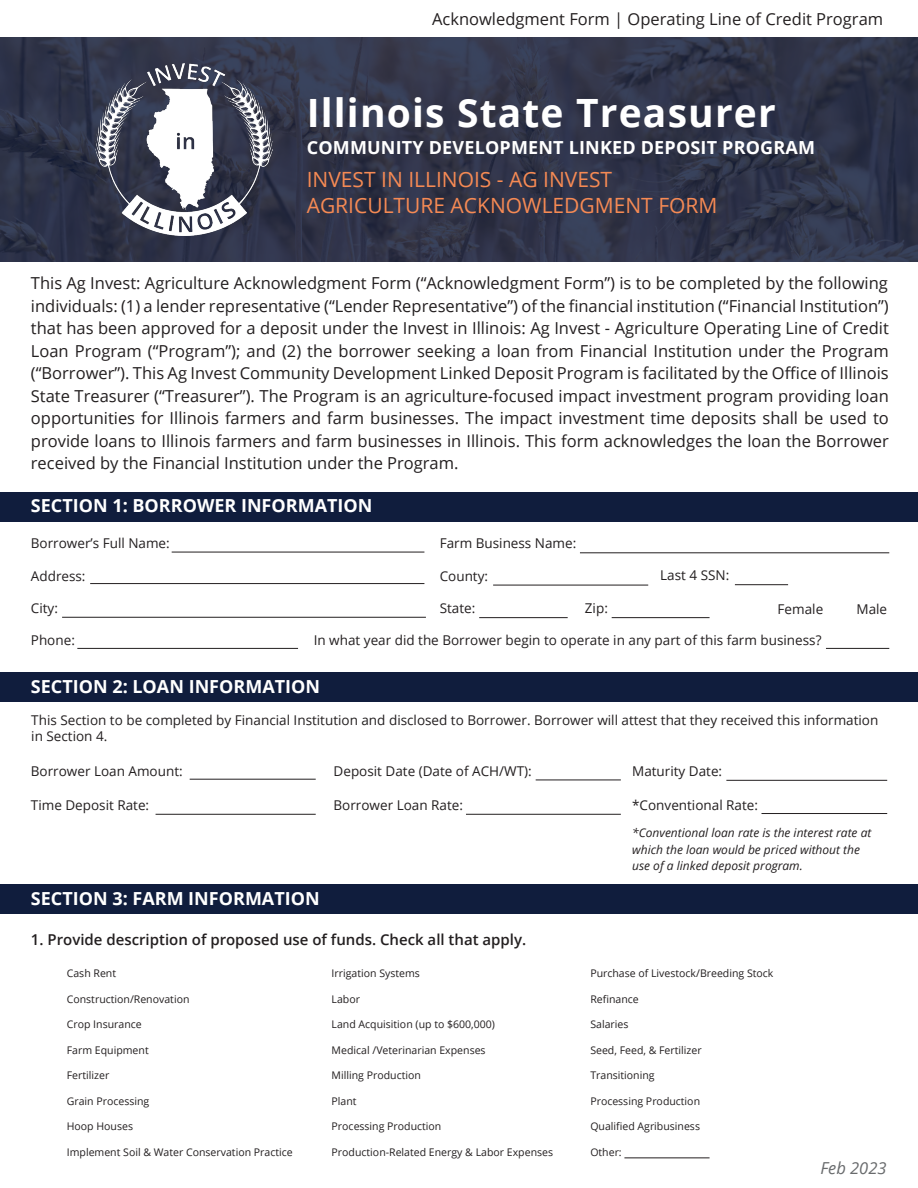
<style>
.page{position:relative;width:918px;height:1188px;background:#fff}
.page>*{position:absolute;margin:0;border:0;box-sizing:border-box;transform-origin:0 0}
.t1{font:700 39px "Open Sans";letter-spacing:.03em;color:#fff}
.t2{font:21px "Open Sans";color:#f68a54}
.t3{font:700 18px "Open Sans";color:#fff}
.t4{font:16.5px/22.5px "Open Sans";color:#231f20;text-align:justify}
.t5{font:italic 16.5px "Open Sans";color:#696b6d}
.t6{font:600 15px "Open Sans";color:#231f20}
.t7{font:13.5px/16.2px "Open Sans";color:#231f20}
.t8{font:italic 12px/16.5px "Open Sans";color:#231f20}
.t9{font:10.5px "Open Sans";color:#231f20}
</style>
<div class="page">
<svg style="left:0;top:37px;width:918px;height:225px;background:#303449"></svg>
<img style="left:96px;top:64px;width:177px;height:171px">
<div style="left:0;top:493px;width:918px;height:29px;background:#101d3d"></div>
<hr style="left:172px;top:552px;width:252px;height:1px;background:#231f20">
<hr style="left:90px;top:583px;width:334px;height:1px;background:#231f20">
<hr style="left:62px;top:617px;width:364px;height:1px;background:#231f20">
<hr style="left:77px;top:648px;width:221px;height:1px;background:#231f20">
<hr style="left:826px;top:648px;width:63px;height:1px;background:#231f20">
<hr style="left:493px;top:585px;width:155px;height:1px;background:#231f20">
<hr style="left:479px;top:617px;width:89px;height:1px;background:#231f20">
<hr style="left:580px;top:552px;width:309px;height:1px;background:#231f20">
<hr style="left:735px;top:584px;width:53px;height:1px;background:#231f20">
<hr style="left:612px;top:617px;width:98px;height:1px;background:#231f20">
<div style="left:0;top:672px;width:918px;height:29px;background:#101d3d"></div>
<hr style="left:190px;top:779px;width:126px;height:1px;background:#231f20">
<hr style="left:156px;top:814px;width:160px;height:1px;background:#231f20">
<hr style="left:466px;top:814px;width:155px;height:1px;background:#231f20">
<hr style="left:762px;top:813px;width:125px;height:1px;background:#231f20">
<hr style="left:536px;top:780px;width:85px;height:1px;background:#231f20">
<hr style="left:726px;top:780px;width:161px;height:1px;background:#231f20">
<div style="left:0;top:885px;width:918px;height:29px;background:#101d3d"></div>
<hr style="left:624px;top:1158px;width:86px;height:1px;background:#231f20">
<p class="t4" style="left:432px;top:7px;width:453px">Acknowledgment Form | Operating Line of Credit Program</p>
<p class="t1" style="left:307px;top:85px;width:471px">Illinois State Treasurer</p>
<p class="t3" style="left:307px;top:135px;width:510px">COMMUNITY DEVELOPMENT LINKED DEPOSIT PROGRAM</p>
<p class="t2" style="left:307px;top:165px;width:307px">INVEST IN ILLINOIS - AG INVEST</p>
<p class="t2" style="left:307px;top:191px;width:412px">AGRICULTURE ACKNOWLEDGMENT FORM</p>
<p class="t4" style="left:31px;top:272px;width:859px">This Ag Invest: Agriculture Acknowledgment Form (“Acknowledgment Form”) is to be completed by the following</p>
<p class="t4" style="left:31px;top:294px;width:859px">individuals: (1) a lender representative (“Lender Representative”) of the financial institution (“Financial Institution”) that has been approved for a deposit under the Invest in Illinois: Ag Invest - Agriculture Operating Line of Credit Loan Program (“Program”); and (2) the borrower seeking a loan from Financial Institution under the Program (“Borrower”). This Ag Invest Community Development Linked Deposit Program is facilitated by the Office of Illinois State Treasurer (“Treasurer”). The Program is an agriculture-focused impact investment program providing loan opportunities for Illinois farmers and farm businesses. The impact investment time deposits shall be used to provide loans to Illinois farmers and farm businesses in Illinois. This form acknowledges the loan the Borrower received by the Financial Institution under the Program.</p>
<p class="t3" style="left:31px;top:493px;width:343px">SECTION 1: BORROWER INFORMATION</p>
<p class="t7" style="left:31px;top:535px;width:140px">Borrower’s Full Name:</p>
<p class="t7" style="left:440px;top:535px;width:138px">Farm Business Name:</p>
<p class="t7" style="left:31px;top:567px;width:56px">Address:</p>
<p class="t7" style="left:31px;top:600px;width:29px">City:</p>
<p class="t7" style="left:31px;top:631px;width:46px">Phone:</p>
<p class="t7" style="left:440px;top:567px;width:50px">County:</p>
<p class="t7" style="left:660px;top:567px;width:71px">Last 4 SSN:</p>
<p class="t7" style="left:585px;top:600px;width:24px">Zip:</p>
<p class="t7" style="left:778px;top:601px;width:47px">Female</p>
<p class="t7" style="left:857px;top:601px;width:32px">Male</p>
<p class="t7" style="left:440px;top:600px;width:37px">State:</p>
<p class="t7" style="left:314px;top:631px;width:509px">In what year did the Borrower begin to operate in any part of this farm business?</p>
<p class="t3" style="left:31px;top:673px;width:291px">SECTION 2: LOAN INFORMATION</p>
<p class="t7" style="left:31px;top:711px;width:849px">This Section to be completed by Financial Institution and disclosed to Borrower. Borrower will attest that they received this information in Section 4.</p>
<p class="t7" style="left:31px;top:762px;width:153px">Borrower Loan Amount:</p>
<p class="t7" style="left:334px;top:762px;width:200px">Deposit Date (Date of ACH/WT):</p>
<p class="t7" style="left:632px;top:762px;width:92px">Maturity Date:</p>
<p class="t7" style="left:31px;top:797px;width:120px">Time Deposit Rate:</p>
<p class="t7" style="left:334px;top:797px;width:131px">Borrower Loan Rate:</p>
<p class="t7" style="left:632px;top:797px;width:127px">*Conventional Rate:</p>
<p class="t8" style="left:632px;top:824px;width:241px">*Conventional loan rate is the interest rate at which the loan would be priced without the use of a linked deposit program.</p>
<p class="t3" style="left:31px;top:886px;width:290px">SECTION 3: FARM INFORMATION</p>
<p class="t6" style="left:31px;top:929px;width:497px">1. Provide description of proposed use of funds. Check all that apply.</p>
<p class="t9" style="left:67px;top:966px;width:51px">Cash Rent</p>
<p class="t9" style="left:67px;top:992px;width:124px">Construction/Renovation</p>
<p class="t9" style="left:67px;top:1017px;width:76px">Crop Insurance</p>
<p class="t9" style="left:67px;top:1043px;width:83px">Farm Equipment</p>
<p class="t9" style="left:67px;top:1068px;width:44px">Fertilizer</p>
<p class="t9" style="left:67px;top:1094px;width:84px">Grain Processing</p>
<p class="t9" style="left:67px;top:1119px;width:68px">Hoop Houses</p>
<p class="t9" style="left:67px;top:1145px;width:227px">Implement Soil &amp; Water Conservation Practice</p>
<p class="t9" style="left:590px;top:966px;width:185px">Purchase of Livestock/Breeding Stock</p>
<p class="t9" style="left:590px;top:992px;width:50px">Refinance</p>
<p class="t9" style="left:590px;top:1017px;width:40px">Salaries</p>
<p class="t9" style="left:590px;top:1043px;width:113px">Seed, Feed, &amp; Fertilizer</p>
<p class="t9" style="left:590px;top:1068px;width:66px">Transitioning</p>
<p class="t9" style="left:590px;top:1094px;width:111px">Processing Production</p>
<p class="t9" style="left:590px;top:1119px;width:111px">Qualified Agribusiness</p>
<p class="t9" style="left:590px;top:1145px;width:33px">Other:</p>
<p class="t9" style="left:332px;top:966px;width:90px">Irrigation Systems</p>
<p class="t9" style="left:332px;top:992px;width:30px">Labor</p>
<p class="t9" style="left:332px;top:1017px;width:165px">Land Acquisition (up to $600,000)</p>
<p class="t9" style="left:332px;top:1043px;width:155px">Medical /Veterinarian Expenses</p>
<p class="t9" style="left:332px;top:1068px;width:91px">Milling Production</p>
<p class="t9" style="left:332px;top:1094px;width:27px">Plant</p>
<p class="t9" style="left:332px;top:1119px;width:111px">Processing Production</p>
<p class="t9" style="left:332px;top:1145px;width:223px">Production-Related Energy &amp; Labor Expenses</p>
<p class="t5" style="left:820px;top:1157px;width:68px">Feb 2023</p>
</div>
